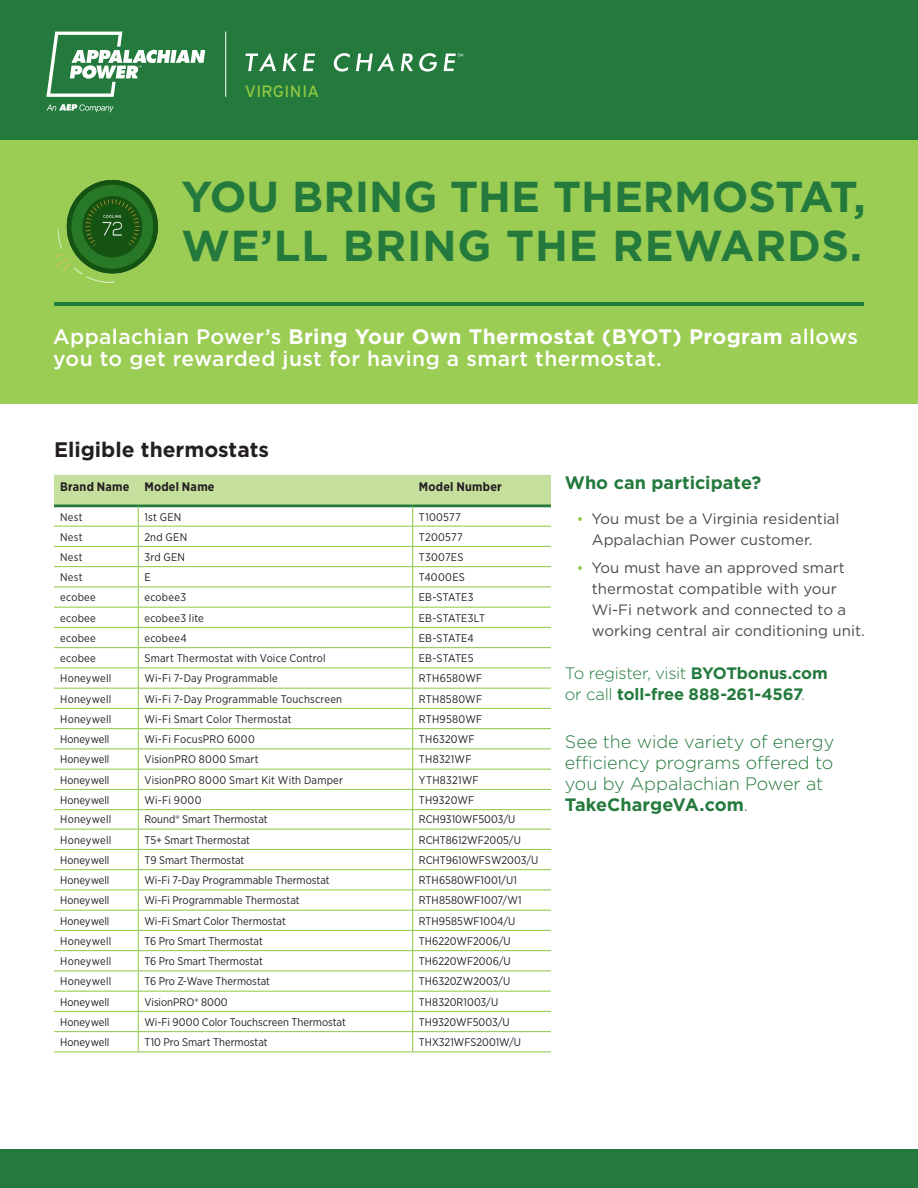
<style>
.page{position:relative;width:918px;height:1188px;background:#fff}
.page>*{position:absolute;margin:0;border:0;box-sizing:border-box;transform-origin:0 0}
.t1{font:700 43.2px/48.8px "Gotham";color:#247a3d}
.t2{font:500 21px/22.5px "Gotham";letter-spacing:.02em;color:#fff}
.t3{font:700 21px "Gotham";color:#231f20}
.t4{font:300 18px/21px "Gotham";letter-spacing:-.005em;color:#247a3d}
.t5{font:700 18px "Gotham";color:#247a3d}
.t6{font:700 16.5px/21px "Gotham";letter-spacing:-.01em;color:#247a3d}
.t7{font:16.35px "Interstate";letter-spacing:.02em;color:#8ec741}
.t8{font:15px/21.1px "Gotham";color:#4b4c4d}
.FORM_Field{font:700 12.45px "Gotham Narrow";letter-spacing:.02em;color:#231f20}
.FORM_Field-2{font:11.1px "Gotham Narrow";letter-spacing:.005em;color:#231f20}
.FORM_Field-3{font:11.1px "Gotham Narrow";letter-spacing:.025em;color:#231f20}
.FORM_Field-4{font:11.1px "Gotham Narrow";letter-spacing:.03em;color:#231f20}
.s1{font-weight:700}
.s2{font-size:14.25px;color:#8ec741}
.s3{font-weight:300}
</style>
<div class="page">
<div style="left:0;top:139px;width:918px;height:265px;background:#9bcc53"></div>
<hr style="left:54px;top:302px;width:810px;height:3px;background:#1f7d3d">
<div style="left:0;top:0;width:918px;height:139px;background:#247a3d"></div>
<svg style="left:46px;top:104px;width:68px;height:8px"></svg>
<svg style="left:46px;top:32px;width:159px;height:65px"></svg>
<svg style="left:246px;top:53px;width:30px;height:18px"></svg>
<svg style="left:283px;top:54px;width:32px;height:17px"></svg>
<svg style="left:334px;top:53px;width:16px;height:19px"></svg>
<svg style="left:356px;top:53px;width:38px;height:18px"></svg>
<svg style="left:401px;top:54px;width:12px;height:17px"></svg>
<svg style="left:419px;top:53px;width:18px;height:19px"></svg>
<svg style="left:444px;top:53px;width:19px;height:18px"></svg>
<hr style="left:225px;top:32px;width:1px;height:65px;background:#fff">
<div style="left:0;top:1149px;width:918px;height:39px;background:#247a3d"></div>
<img style="left:55px;top:179px;width:104px;height:104px">
<hr style="left:54px;top:1052px;width:84px;height:1px;background:#8ec741">
<hr style="left:138px;top:1052px;width:275px;height:1px;background:#8ec741">
<svg style="left:54px;top:475px;width:497px;height:577px"></svg>
<hr style="left:413px;top:1052px;width:138px;height:1px;background:#8ec741">
<p class="t7" style="left:245px;top:81px;width:76px">VIRGINIA</p>
<p class="t1" style="left:181px;top:172px;width:686px">YOU BRING THE THERMOSTAT,<br>WE’LL BRING THE REWARDS.</p>
<p class="t2" style="left:53px;top:325px;width:806px">Appalachian Power’s <span class="s1">Bring Your Own Thermostat (BYOT) Program</span> allows you to get rewarded just for having a smart thermostat.</p>
<p class="t3" style="left:54px;top:436px;width:216px">Eligible thermostats</p>
<p class="FORM_Field" style="left:60px;top:479px;width:71px">Brand Name</p>
<p class="FORM_Field" style="left:144px;top:479px;width:72px">Model Name</p>
<p class="FORM_Field" style="left:419px;top:479px;width:84px">Model Number</p>
<p class="FORM_Field-2" style="left:60px;top:510px;width:24px">Nest</p>
<p class="FORM_Field-2" style="left:144px;top:510px;width:38px">1st GEN</p>
<p class="FORM_Field-3" style="left:419px;top:510px;width:43px">T100577</p>
<p class="FORM_Field-2" style="left:60px;top:530px;width:24px">Nest</p>
<p class="FORM_Field-2" style="left:144px;top:530px;width:44px">2nd GEN</p>
<p class="FORM_Field-2" style="left:419px;top:530px;width:45px">T200577</p>
<p class="FORM_Field-2" style="left:60px;top:550px;width:24px">Nest</p>
<p class="FORM_Field-2" style="left:144px;top:550px;width:42px">3rd GEN</p>
<p class="FORM_Field-3" style="left:419px;top:550px;width:46px">T3007ES</p>
<p class="FORM_Field-2" style="left:60px;top:570px;width:24px">Nest</p>
<p class="FORM_Field-2" style="left:144px;top:570px;width:8px">E</p>
<p class="FORM_Field-4" style="left:419px;top:570px;width:48px">T4000ES</p>
<p class="FORM_Field-2" style="left:60px;top:591px;width:37px">ecobee</p>
<p class="FORM_Field-2" style="left:144px;top:591px;width:43px">ecobee3</p>
<p class="FORM_Field-2" style="left:419px;top:591px;width:56px">EB-STATE3</p>
<p class="FORM_Field-2" style="left:60px;top:611px;width:37px">ecobee</p>
<p class="FORM_Field-2" style="left:144px;top:611px;width:61px">ecobee3 lite</p>
<p class="FORM_Field-2" style="left:419px;top:611px;width:68px">EB-STATE3LT</p>
<p class="FORM_Field-2" style="left:60px;top:631px;width:37px">ecobee</p>
<p class="FORM_Field-2" style="left:144px;top:631px;width:44px">ecobee4</p>
<p class="FORM_Field-2" style="left:419px;top:631px;width:56px">EB-STATE4</p>
<p class="FORM_Field-2" style="left:60px;top:651px;width:37px">ecobee</p>
<p class="FORM_Field-2" style="left:144px;top:651px;width:183px">Smart Thermostat with Voice Control</p>
<p class="FORM_Field-2" style="left:419px;top:651px;width:56px">EB-STATE5</p>
<p class="FORM_Field-2" style="left:60px;top:672px;width:53px">Honeywell</p>
<p class="FORM_Field-2" style="left:144px;top:672px;width:135px">Wi-Fi 7-Day Programmable</p>
<p class="FORM_Field-2" style="left:419px;top:672px;width:65px">RTH6580WF</p>
<p class="FORM_Field-2" style="left:60px;top:692px;width:53px">Honeywell</p>
<p class="FORM_Field-2" style="left:144px;top:692px;width:199px">Wi-Fi 7-Day Programmable Touchscreen</p>
<p class="FORM_Field-2" style="left:419px;top:692px;width:65px">RTH8580WF</p>
<p class="FORM_Field-2" style="left:60px;top:712px;width:53px">Honeywell</p>
<p class="FORM_Field-2" style="left:144px;top:712px;width:149px">Wi-Fi Smart Color Thermostat</p>
<p class="FORM_Field-2" style="left:419px;top:712px;width:65px">RTH9580WF</p>
<p class="FORM_Field-2" style="left:60px;top:732px;width:51px">Honeywell</p>
<p class="FORM_Field-2" style="left:144px;top:732px;width:112px">Wi-Fi FocusPRO 6000</p>
<p class="FORM_Field-2" style="left:419px;top:732px;width:57px">TH6320WF</p>
<p class="FORM_Field-2" style="left:60px;top:753px;width:51px">Honeywell</p>
<p class="FORM_Field-2" style="left:144px;top:753px;width:116px">VisionPRO 8000 Smart</p>
<p class="FORM_Field-2" style="left:419px;top:753px;width:54px">TH8321WF</p>
<p class="FORM_Field-2" style="left:60px;top:773px;width:51px">Honeywell</p>
<p class="FORM_Field-2" style="left:144px;top:773px;width:200px">VisionPRO 8000 Smart Kit With Damper</p>
<p class="FORM_Field-3" style="left:419px;top:773px;width:61px">YTH8321WF</p>
<p class="FORM_Field-2" style="left:60px;top:793px;width:51px">Honeywell</p>
<p class="FORM_Field-2" style="left:144px;top:793px;width:59px">Wi-Fi 9000</p>
<p class="FORM_Field-2" style="left:419px;top:793px;width:57px">TH9320WF</p>
<p class="FORM_Field-2" style="left:60px;top:813px;width:53px">Honeywell</p>
<p class="FORM_Field-2" style="left:144px;top:813px;width:125px">Round® Smart Thermostat</p>
<p class="FORM_Field-2" style="left:419px;top:813px;width:98px">RCH9310WF5003/U</p>
<p class="FORM_Field-2" style="left:60px;top:833px;width:53px">Honeywell</p>
<p class="FORM_Field-2" style="left:144px;top:833px;width:107px">T5+ Smart Thermostat</p>
<p class="FORM_Field-2" style="left:419px;top:833px;width:104px">RCHT8612WF2005/U</p>
<p class="FORM_Field-2" style="left:60px;top:853px;width:51px">Honeywell</p>
<p class="FORM_Field-2" style="left:144px;top:853px;width:102px">T9 Smart Thermostat</p>
<p class="FORM_Field-2" style="left:419px;top:853px;width:121px">RCHT9610WFSW2003/U</p>
<p class="FORM_Field-2" style="left:60px;top:873px;width:51px">Honeywell</p>
<p class="FORM_Field-2" style="left:144px;top:873px;width:187px">Wi-Fi 7-Day Programmable Thermostat</p>
<p class="FORM_Field-2" style="left:419px;top:873px;width:100px">RTH6580WF1001/U1</p>
<p class="FORM_Field-2" style="left:60px;top:894px;width:51px">Honeywell</p>
<p class="FORM_Field-2" style="left:144px;top:894px;width:157px">Wi-Fi Programmable Thermostat</p>
<p class="FORM_Field-2" style="left:419px;top:894px;width:104px">RTH8580WF1007/W1</p>
<p class="FORM_Field-2" style="left:60px;top:914px;width:51px">Honeywell</p>
<p class="FORM_Field-2" style="left:144px;top:914px;width:143px">Wi-Fi Smart Color Thermostat</p>
<p class="FORM_Field-2" style="left:419px;top:914px;width:98px">RTH9585WF1004/U</p>
<p class="FORM_Field-2" style="left:60px;top:934px;width:53px">Honeywell</p>
<p class="FORM_Field-2" style="left:144px;top:934px;width:120px">T6 Pro Smart Thermostat</p>
<p class="FORM_Field-2" style="left:419px;top:934px;width:93px">TH6220WF2006/U</p>
<p class="FORM_Field-2" style="left:60px;top:954px;width:53px">Honeywell</p>
<p class="FORM_Field-2" style="left:144px;top:954px;width:120px">T6 Pro Smart Thermostat</p>
<p class="FORM_Field-2" style="left:419px;top:954px;width:93px">TH6220WF2006/U</p>
<p class="FORM_Field-2" style="left:60px;top:975px;width:53px">Honeywell</p>
<p class="FORM_Field-2" style="left:144px;top:975px;width:127px">T6 Pro Z-Wave Thermostat</p>
<p class="FORM_Field-2" style="left:419px;top:975px;width:93px">TH6320ZW2003/U</p>
<p class="FORM_Field-2" style="left:60px;top:995px;width:51px">Honeywell</p>
<p class="FORM_Field-2" style="left:144px;top:995px;width:85px">VisionPRO® 8000</p>
<p class="FORM_Field-2" style="left:419px;top:995px;width:81px">TH8320R1003/U</p>
<p class="FORM_Field-2" style="left:60px;top:1015px;width:51px">Honeywell</p>
<p class="FORM_Field-2" style="left:144px;top:1015px;width:203px">Wi-Fi 9000 Color Touchscreen Thermostat</p>
<p class="FORM_Field-2" style="left:419px;top:1015px;width:92px">TH9320WF5003/U</p>
<p class="FORM_Field-2" style="left:60px;top:1035px;width:51px">Honeywell</p>
<p class="FORM_Field-2" style="left:144px;top:1035px;width:125px">T10 Pro Smart Thermostat</p>
<p class="FORM_Field-2" style="left:419px;top:1035px;width:104px">THX321WFS2001W/U</p>
<p class="t5" style="left:565px;top:471px;width:198px">Who can participate?</p>
<p class="t8" style="left:592px;top:508px;width:249px;text-indent:-15px"><span class="s2">•</span> You must be a Virginia residential<br>Appalachian Power customer.</p>
<p class="t8" style="left:592px;top:556px;width:274px;text-indent:-15px"><span class="s2">•</span> You must have an approved smart thermostat compatible with your Wi-Fi network and connected to a working central air conditioning unit.</p>
<p class="t6" style="left:565px;top:662px;width:264px"><span class="s3">To register, visit</span> BYOTbonus.com <span class="s3">or call</span> toll-free 888-261-4567<span class="s3">.</span></p>
<p class="t4" style="left:565px;top:731px;width:271px">See the wide variety of energy efficiency programs offered to you by Appalachian Power at<br><span class="s1">TakeChargeVA.com</span>.</p>
</div>
